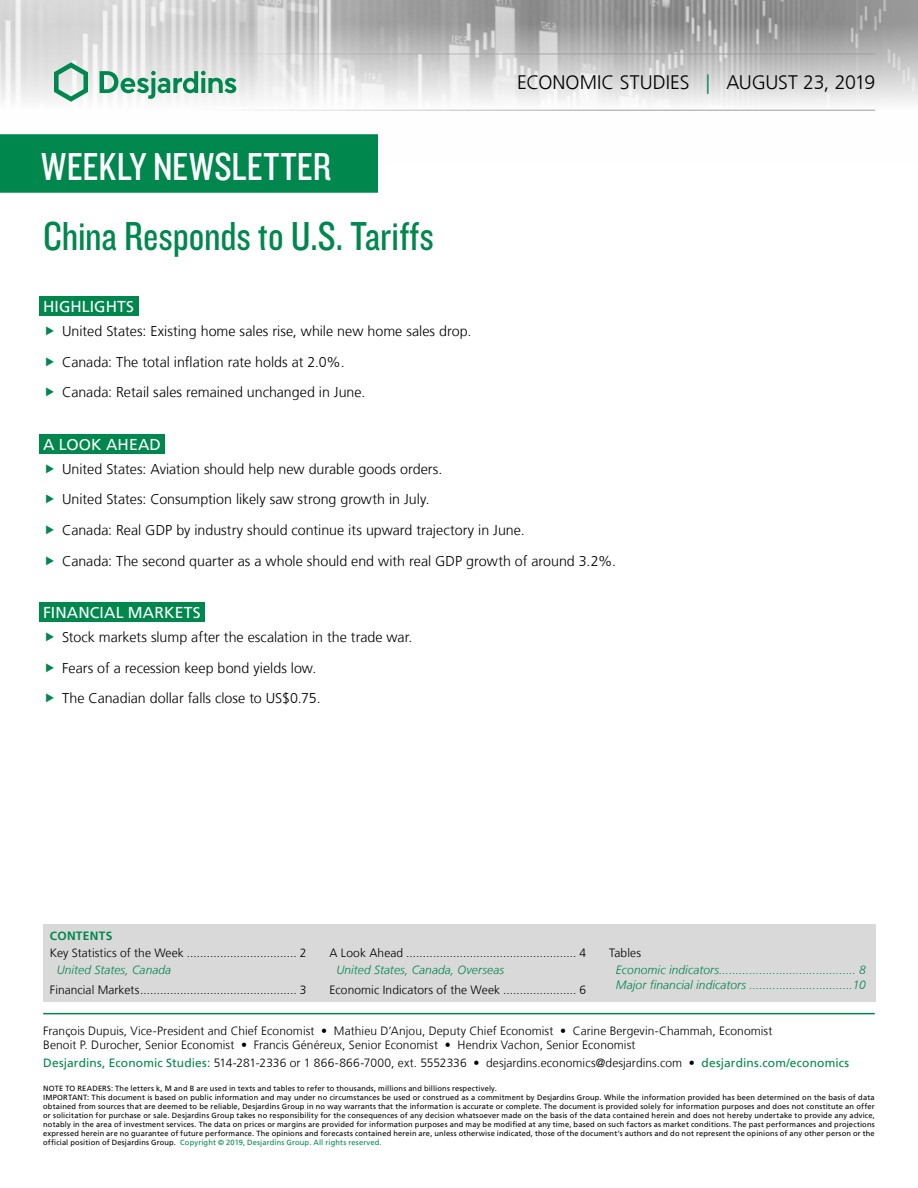
<style>
.page{position:relative;width:918px;height:1188px;background:#fff}
.page>*{position:absolute;margin:0;border:0;box-sizing:border-box;transform-origin:0 0}
.t1{font:42px "Knockout 29 Junior Ltweight";letter-spacing:-.005em;color:#00874e}
.t2{font:40.5px "Knockout 29 Junior Ltweight";letter-spacing:.005em;color:#fff}
.t3{font:300 19.5px "Frutiger LT";letter-spacing:-.005em;color:#000}
.t4{font:15.75px "Frutiger LT";letter-spacing:.005em;color:#fff}
.t5{font:300 14.25px/30.6px "Frutiger LT";color:#000}
.t6{font:300 12px/14.4px "Frutiger LT";letter-spacing:.005em;color:#000}
.t7{font:italic 300 12px/14.4px "Frutiger LT";letter-spacing:.005em;color:#00874e}
.t8{font:700 12px "Frutiger LT";letter-spacing:.02em;color:#00874e}
.t9{font:7.5px/9px "Frutiger LT";letter-spacing:.02em;color:#000}
.s1{color:#00874e}
.s2{font-weight:400;color:#00874e}
</style>
<div class="page">
<img style="left:0;top:0;width:918px;height:111px">
<hr style="left:43px;top:54px;width:832px;height:1px;background:#9d9d9c">
<hr style="left:43px;top:110px;width:832px;height:1px;background:#9d9d9c">
<svg style="left:54px;top:62px;width:34px;height:40px"></svg>
<svg style="left:100px;top:71px;width:136px;height:28px"></svg>
<div style="left:0;top:135px;width:377px;height:57px;background:#00874e"></div>
<div style="left:0;top:134px;width:378px;height:59px;border:2px solid #00874e"></div>
<hr style="left:43px;top:1013px;width:832px;height:1px;background:#00874e">
<div style="left:39px;top:296px;width:99px;height:20px;background:#00874e"></div>
<div style="left:39px;top:434px;width:126px;height:20px;background:#00874e"></div>
<div style="left:39px;top:603px;width:166px;height:19px;background:#00874e"></div>
<div style="left:43px;top:924px;width:832px;height:77px;background:#d9d9d9"></div>
<h2 class="t2" style="left:41px;top:140px;width:291px">WEEKLY NEWSLETTER</h2>
<h1 class="t1" style="left:43px;top:209px;width:392px">China Responds to U.S. Tariffs</h1>
<h3 class="t3" style="left:517px;top:72px;width:360px">ECONOMIC STUDIES <span class="s1">|</span> AUGUST 23, 2019</h3>
<h3 class="t4" style="left:43px;top:297px;width:92px">HIGHLIGHTS</h3>
<h3 class="t5" style="left:62px;top:316px;width:411px">United States: Existing home sales rise, while new home sales drop.<br>Canada: The total inflation rate holds at 2.0%.<br>Canada: Retail sales remained unchanged in June.</h3>
<h3 class="t4" style="left:43px;top:435px;width:119px">A LOOK AHEAD</h3>
<p class="t5" style="left:62px;top:454px;width:556px">United States: Aviation should help new durable goods orders.<br>United States: Consumption likely saw strong growth in July.<br>Canada: Real GDP by industry should continue its upward trajectory in June.<br>Canada: The second quarter as a whole should end with real GDP growth of around 3.2%.</p>
<h3 class="t4" style="left:43px;top:604px;width:159px">FINANCIAL MARKETS</h3>
<h3 class="t5" style="left:62px;top:622px;width:352px">Stock markets slump after the escalation in the trade war.<br>Fears of a recession keep bond yields low.<br>The Canadian dollar falls close to US$0.75.</h3>
<h3 class="t8" style="left:50px;top:929px;width:64px">CONTENTS</h3>
<h3 class="t6" style="left:50px;top:946px;width:258px">Key Statistics of the Week ................................. 2</h3>
<h3 class="t7" style="left:57px;top:963px;width:116px">United States, Canada</h3>
<h3 class="t6" style="left:50px;top:983px;width:258px">Financial Markets............................................... 3</h3>
<h3 class="t6" style="left:330px;top:946px;width:258px">A Look Ahead ................................................... 4</h3>
<h3 class="t7" style="left:336px;top:963px;width:169px">United States, Canada, Overseas</h3>
<h3 class="t6" style="left:330px;top:983px;width:258px">Economic Indicators of the Week ...................... 6</h3>
<h3 class="t6" style="left:609px;top:946px;width:33px">Tables</h3>
<h3 class="t7" style="left:616px;top:963px;width:251px">Economic indicators......................................... 8<br>Major financial indicators ...............................10</h3>
<p class="t6" style="left:43px;top:1023px;width:731px">François Dupuis, Vice-President and Chief Economist • Mathieu D’Anjou, Deputy Chief Economist • Carine Bergevin-Chammah, Economist<br>Benoit P. Durocher, Senior Economist • Francis Généreux, Senior Economist • Hendrix Vachon, Senior Economist</p>
<h3 class="t6" style="left:43px;top:1056px;width:808px"><span class="s2">Desjardins, Economic Studies:</span> 514‑281‑2336 or 1 866‑866‑7000, ext. 5552336 • desjardins.economics@desjardins.com • <span class="s2">desjardins.com/economics</span></h3>
<p class="t9" style="left:43px;top:1084px;width:833px">NOTE TO READERS: The letters k, M and B are used in texts and tables to refer to thousands, millions and billions respectively.<br>IMPORTANT: This document is based on public information and may under no circumstances be used or construed as a commitment by Desjardins Group. While the information provided has been determined on the basis of data obtained from sources that are deemed to be reliable, Desjardins Group in no way warrants that the information is accurate or complete. The document is provided solely for information purposes and does not constitute an offer or solicitation for purchase or sale. Desjardins Group takes no responsibility for the consequences of any decision whatsoever made on the basis of the data contained herein and does not hereby undertake to provide any advice, notably in the area of investment services. The data on prices or margins are provided for information purposes and may be modified at any time, based on such factors as market conditions. The past performances and projections expressed herein are no guarantee of future performance. The opinions and forecasts contained herein are, unless otherwise indicated, those of the document’s authors and do not represent the opinions of any other person or the official position of Desjardins Group. <span class="s1">Copyright © 2019, Desjardins Group. All rights reserved.</span></p>
</div>
